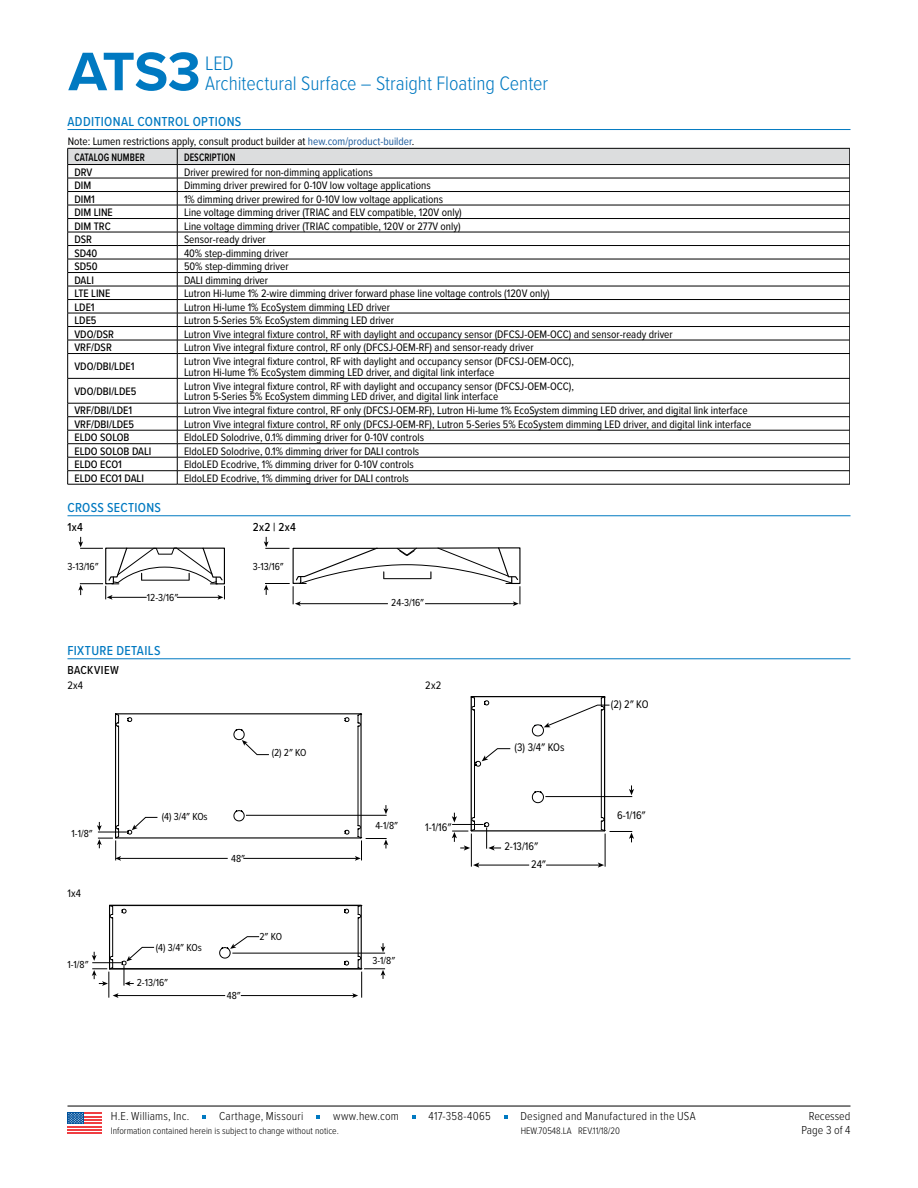
<style>
.page{position:relative;width:918px;height:1188px;background:#fff}
.page>*{position:absolute;margin:0;border:0;box-sizing:border-box;transform-origin:0 0}
.t1{font:700 56.25px "Proxima Nova";color:#0079c1}
.t2{font:300 20.25px/20.2px "Proxima Nova Cond";letter-spacing:-.005em;color:#0079c1}
.t3{font:500 13.5px "Proxima Nova Cond";letter-spacing:.025em;color:#0079c1}
.t4{font:300 12px "Proxima Nova Cond";letter-spacing:.015em;color:#000}
.t5{font:500 12px "Proxima Nova Cond";letter-spacing:.03em;color:#000}
.t6{font:11.4px "Proxima Nova Cond";color:#000}
.t7{font:11.25px/10.5px "Proxima Nova Cond";color:#000}
.t8{font:500 11.25px "Proxima Nova Cond";color:#000}
.t9{font:600 11.25px "Proxima Nova Cond";letter-spacing:.01em;color:#000;scale:.85 1}
.t10{font:10.65px "Proxima Nova Cond";color:#000}
.t11{font:10.5px "Proxima Nova Cond";color:#000}
.t12{font:300 9.75px "Proxima Nova Cond";color:#000}
.s1{color:#215e9e}
.s2{font-weight:600}
</style>
<div class="page">
<hr style="left:68px;top:129px;width:782px;height:1px;background:#0079c1">
<hr style="left:68px;top:515px;width:782px;height:1px;background:#0079c1">
<hr style="left:68px;top:658px;width:782px;height:1px;background:#0079c1">
<svg style="left:68px;top:148px;width:782px;height:336px"></svg>
<hr style="left:68px;top:484px;width:109px;height:1px;background:#000">
<hr style="left:177px;top:484px;width:673px;height:1px;background:#000">
<svg style="left:78px;top:537px;width:147px;height:63px"></svg>
<svg style="left:264px;top:537px;width:257px;height:69px"></svg>
<hr style="left:116px;top:713px;width:245px;height:1px;background:#010101">
<hr style="left:116px;top:837px;width:245px;height:2px;background:#010101">
<hr style="left:246px;top:815px;width:141px;height:1px;background:#000">
<svg style="left:345px;top:717px;width:4px;height:118px"></svg>
<hr style="left:243px;top:858px;width:114px;height:1px;background:#000">
<svg style="left:355px;top:713px;width:33px;height:148px"></svg>
<svg style="left:97px;top:713px;width:173px;height:148px"></svg>
<hr style="left:471px;top:834px;width:1px;height:33px;background:#000">
<hr style="left:605px;top:834px;width:1px;height:33px;background:#000">
<hr style="left:546px;top:865px;width:54px;height:1px;background:#000">
<svg style="left:598px;top:862px;width:6px;height:6px"></svg>
<hr style="left:478px;top:865px;width:51px;height:1px;background:#000">
<svg style="left:473px;top:862px;width:6px;height:6px"></svg>
<svg style="left:452px;top:696px;width:182px;height:155px"></svg>
<svg style="left:92px;top:905px;width:293px;height:93px"></svg>
<hr style="left:68px;top:1106px;width:782px;height:1px;background:#000">
<svg style="left:202px;top:1116px;width:4px;height:3px"></svg>
<svg style="left:316px;top:1116px;width:4px;height:3px"></svg>
<svg style="left:412px;top:1116px;width:4px;height:3px"></svg>
<div style="left:68px;top:1112px;width:34px;height:22px;background:linear-gradient(to right,#fff,#fff)"></div>
<hr style="left:68px;top:1126px;width:34px;height:1px;background:#ef3e42">
<hr style="left:68px;top:1129px;width:34px;height:2px;background:#ef3e42">
<hr style="left:68px;top:1132px;width:34px;height:2px;background:#ef3e42">
<hr style="left:68px;top:1122px;width:34px;height:2px;background:#ef3e42">
<hr style="left:68px;top:1119px;width:34px;height:2px;background:#ef3e42">
<hr style="left:68px;top:1116px;width:34px;height:1px;background:#ef3e42">
<hr style="left:68px;top:1112px;width:34px;height:2px;background:#ef3e42">
<div style="left:68px;top:1112px;width:16px;height:12px;background:#00529c"></div>
<svg style="left:68px;top:1113px;width:15px;height:11px"></svg>
<h1 class="t1" style="left:69px;top:30px;width:134px">ATS3</h1>
<h2 class="t2" style="left:205px;top:52px;width:344px">LED<br>Architectural Surface – Straight Floating Center</h2>
<p class="t3" style="left:68px;top:112px;width:175px">ADDITIONAL CONTROL OPTIONS</p>
<p class="t7" style="left:74px;top:133px;width:341px;line-height:15.9px;text-indent:-7px">Note: Lumen restrictions apply, consult product builder at <span class="s1">hew.com/product-builder</span>.<br><span class="s2">CATALOG NUMBER</span></p>
<p class="t9" style="left:184px;top:149px;width:62px">DESCRIPTION</p>
<p class="t8" style="left:74px;top:164px;width:20px">DRV</p>
<p class="t7" style="left:184px;top:166px;width:190px">Driver prewired for non-dimming applications</p>
<p class="t8" style="left:74px;top:177px;width:18px">DIM</p>
<p class="t7" style="left:184px;top:180px;width:248px">Dimming driver prewired for 0-10V low voltage applications</p>
<p class="t8" style="left:74px;top:191px;width:22px">DIM1</p>
<p class="t7" style="left:184px;top:193px;width:261px">1% dimming driver prewired for 0-10V low voltage applications</p>
<p class="t8" style="left:74px;top:204px;width:40px">DIM LINE</p>
<p class="t7" style="left:184px;top:207px;width:279px">Line voltage dimming driver (TRIAC and ELV compatible, 120V only)</p>
<p class="t8" style="left:74px;top:218px;width:38px">DIM TRC</p>
<p class="t7" style="left:184px;top:220px;width:278px">Line voltage dimming driver (TRIAC compatible, 120V or 277V only)</p>
<p class="t8" style="left:74px;top:231px;width:19px">DSR</p>
<p class="t7" style="left:184px;top:234px;width:83px">Sensor-ready driver</p>
<p class="t8" style="left:74px;top:245px;width:25px">SD40</p>
<p class="t7" style="left:184px;top:247px;width:106px">40% step-dimming driver</p>
<p class="t8" style="left:74px;top:258px;width:25px">SD50</p>
<p class="t7" style="left:184px;top:261px;width:106px">50% step-dimming driver</p>
<p class="t8" style="left:74px;top:272px;width:21px">DALI</p>
<p class="t7" style="left:184px;top:274px;width:86px">DALI dimming driver</p>
<p class="t8" style="left:74px;top:285px;width:37px">LTE LINE</p>
<p class="t7" style="left:184px;top:288px;width:367px">Lutron Hi-lume 1% 2-wire dimming driver forward phase line voltage controls (120V only)</p>
<p class="t8" style="left:74px;top:299px;width:22px">LDE1</p>
<p class="t7" style="left:184px;top:301px;width:208px">Lutron Hi-lume 1% EcoSystem dimming LED driver</p>
<p class="t8" style="left:74px;top:312px;width:24px">LDE5</p>
<p class="t7" style="left:184px;top:315px;width:212px">Lutron 5-Series 5% EcoSystem dimming LED driver</p>
<p class="t8" style="left:74px;top:326px;width:41px">VDO/DSR</p>
<p class="t7" style="left:184px;top:328px;width:490px">Lutron Vive integral fixture control, RF with daylight and occupancy sensor (DFCSJ-OEM-OCC) and sensor-ready driver</p>
<p class="t8" style="left:74px;top:339px;width:39px">VRF/DSR</p>
<p class="t7" style="left:184px;top:342px;width:351px">Lutron Vive integral fixture control, RF only (DFCSJ-OEM-RF) and sensor-ready driver</p>
<p class="t8" style="left:74px;top:358px;width:62px">VDO/DBI/LDE1</p>
<p class="t7" style="left:184px;top:356px;width:391px">Lutron Vive integral fixture control, RF with daylight and occupancy sensor (DFCSJ-OEM-OCC),<br>Lutron Hi-lume 1% EcoSystem dimming LED driver, and digital link interface</p>
<p class="t8" style="left:74px;top:383px;width:64px">VDO/DBI/LDE5</p>
<p class="t7" style="left:184px;top:381px;width:391px">Lutron Vive integral fixture control, RF with daylight and occupancy sensor (DFCSJ-OEM-OCC),<br>Lutron 5-Series 5% EcoSystem dimming LED driver, and digital link interface</p>
<p class="t8" style="left:74px;top:402px;width:59px">VRF/DBI/LDE1</p>
<p class="t7" style="left:184px;top:405px;width:565px">Lutron Vive integral fixture control, RF only (DFCSJ-OEM-RF), Lutron Hi-lume 1% EcoSystem dimming LED driver, and digital link interface</p>
<p class="t8" style="left:74px;top:416px;width:61px">VRF/DBI/LDE5</p>
<p class="t7" style="left:184px;top:418px;width:569px">Lutron Vive integral fixture control, RF only (DFCSJ-OEM-RF), Lutron 5-Series 5% EcoSystem dimming LED driver, and digital link interface</p>
<p class="t8" style="left:74px;top:429px;width:57px">ELDO SOLOB</p>
<p class="t7" style="left:184px;top:432px;width:242px">EldoLED Solodrive, 0.1% dimming driver for 0-10V controls</p>
<p class="t8" style="left:74px;top:443px;width:79px">ELDO SOLOB DALI</p>
<p class="t7" style="left:184px;top:445px;width:237px">EldoLED Solodrive, 0.1% dimming driver for DALI controls</p>
<p class="t8" style="left:74px;top:456px;width:49px">ELDO ECO1</p>
<p class="t7" style="left:184px;top:459px;width:231px">EldoLED Ecodrive, 1% dimming driver for 0-10V controls</p>
<p class="t8" style="left:74px;top:470px;width:71px">ELDO ECO1 DALI</p>
<p class="t7" style="left:184px;top:472px;width:226px">EldoLED Ecodrive, 1% dimming driver for DALI controls</p>
<p class="t3" style="left:68px;top:498px;width:95px">CROSS SECTIONS</p>
<p class="t5" style="left:68px;top:518px;width:17px">1x4</p>
<p class="t5" style="left:253px;top:518px;width:45px">2x2 | 2x4</p>
<p class="t10" style="left:68px;top:558px;width:33px">3-13/16″</p>
<p class="t10" style="left:147px;top:590px;width:33px">12-3/16″</p>
<p class="t11" style="left:253px;top:558px;width:33px">3-13/16″</p>
<p class="t11" style="left:391px;top:595px;width:34px">24-3/16″</p>
<p class="t3" style="left:68px;top:641px;width:95px">FIXTURE DETAILS</p>
<p class="t5" style="left:68px;top:661px;width:53px">BACKVIEW</p>
<p class="t7" style="left:68px;top:679px;width:17px">2x4</p>
<p class="t11" style="left:72px;top:826px;width:23px">1-1/8″</p>
<p class="t7" style="left:68px;top:888px;width:15px">1x4</p>
<p class="t11" style="left:68px;top:957px;width:23px">1-1/8″</p>
<p class="t11" style="left:162px;top:809px;width:47px">(4) 3/4″ KOs</p>
<p class="t11" style="left:231px;top:850px;width:15px">48″</p>
<p class="t11" style="left:272px;top:745px;width:36px">(2) 2″ KO</p>
<p class="t11" style="left:156px;top:940px;width:47px">(4) 3/4″ KOs</p>
<p class="t11" style="left:137px;top:974px;width:33px">2-13/16″</p>
<p class="t11" style="left:259px;top:929px;width:24px">2″ KO</p>
<p class="t11" style="left:227px;top:988px;width:15px">48″</p>
<p class="t7" style="left:425px;top:679px;width:18px">2x2</p>
<p class="t11" style="left:375px;top:818px;width:24px">4-1/8″</p>
<p class="t6" style="left:425px;top:819px;width:28px">1-1/16″</p>
<p class="t11" style="left:372px;top:953px;width:24px">3-1/8″</p>
<p class="t6" style="left:515px;top:739px;width:51px">(3) 3/4″ KOs</p>
<p class="t6" style="left:504px;top:838px;width:35px">2-13/16″</p>
<p class="t6" style="left:531px;top:856px;width:16px">24″</p>
<p class="t6" style="left:611px;top:696px;width:39px">(2) 2″ KO</p>
<p class="t6" style="left:617px;top:807px;width:30px">6-1/16″</p>
<p class="t4" style="left:111px;top:1108px;width:80px">H.E. Williams, Inc.</p>
<p class="t4" style="left:219px;top:1108px;width:86px">Carthage, Missouri</p>
<p class="t4" style="left:333px;top:1108px;width:67px">www.hew.com</p>
<p class="t4" style="left:429px;top:1108px;width:64px">417-358-4065</p>
<p class="t4" style="left:520px;top:1108px;width:177px">Designed and Manufactured in the USA</p>
<p class="t12" style="left:111px;top:1123px;width:230px">Information contained herein is subject to change without notice.</p>
<p class="t4" style="left:809px;top:1108px;width:43px">Recessed</p>
<p class="t12" style="left:521px;top:1123px;width:101px">HEW.70548.LA REV.11/18/20</p>
<p class="t4" style="left:802px;top:1121px;width:50px">Page 3 of 4</p>
</div>
